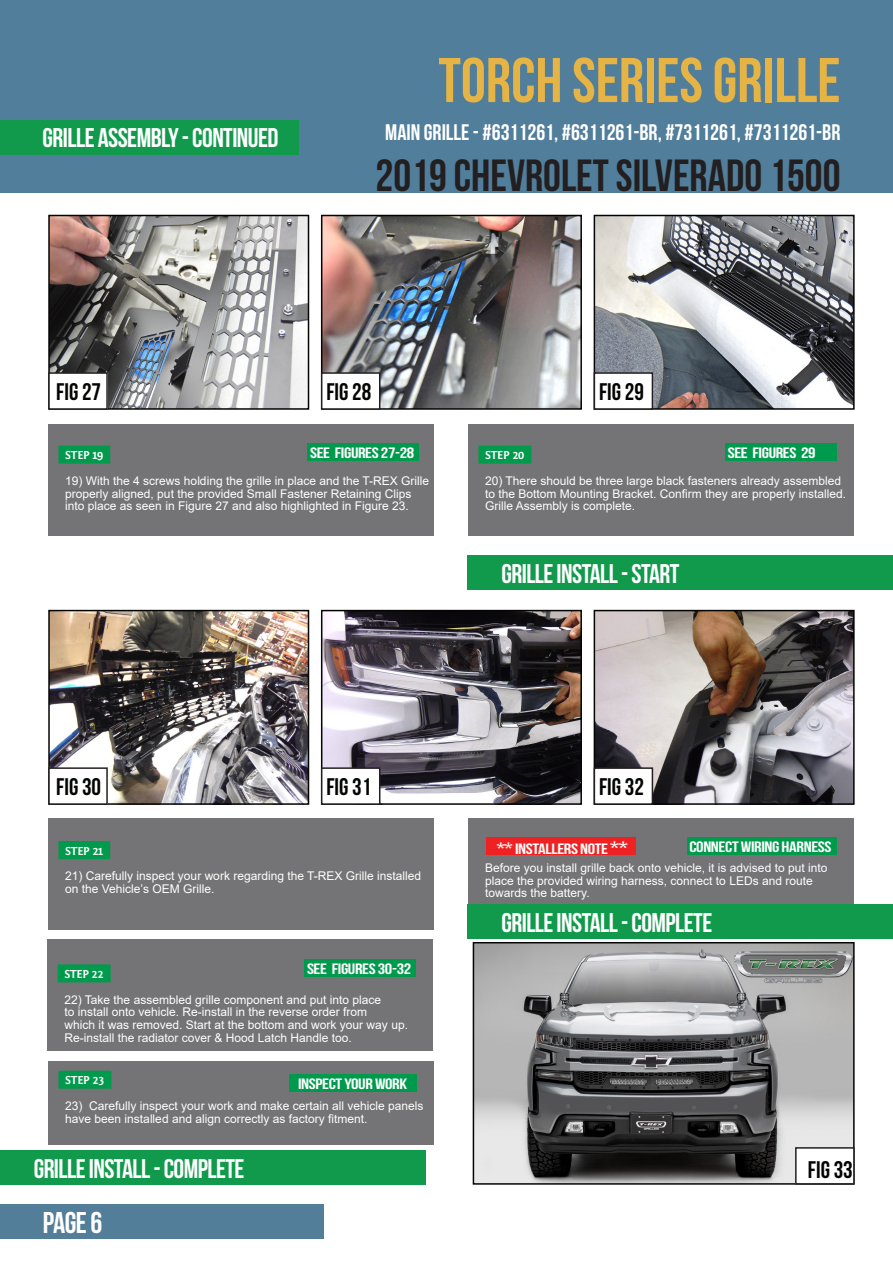
<style>
.page{position:relative;width:893px;height:1263px;background:#fff}
.page>*{position:absolute;margin:0;border:0;box-sizing:border-box;transform-origin:0 0}
.Normal_text{font:63px "Bebas Neue";color:#e6b345}
.Normal_text-2{font:45px "Bebas Neue";color:#231f20}
.Tech_data_title{font:30px "Bebas Neue";color:#fff}
.Tech_data_title-2{font:27px "Bebas Neue";letter-spacing:-.02em;color:#fff}
.Normal_text-3{font:24px "Bebas Neue";color:#040503}
.Normal_text-4{font:22.5px "Bebas Neue";color:#fff}
.Tech_data_title-3{font:15px "Bebas Neue";letter-spacing:-.02em;color:#fff;scale:1.25 1}
.Normal_text-5{font:12px/12.8px "Arial";color:#fff}
.Subtitle_normal{font:700 12px "Fontin Sans";letter-spacing:-.02em;color:#fff}
.s1{font-size:16.5px}
.s2{font-size:18px}
</style>
<div class="page">
<div style="left:0;top:0;width:893px;height:193px;background:#517e9b"></div>
<div style="left:0;top:120px;width:298px;height:34px;background:#119a4c"></div>
<div style="left:0;top:1204px;width:324px;height:34px;background:#537e9a"></div>
<div style="left:48px;top:818px;width:386px;height:112px;background:#747375"></div>
<div style="left:48px;top:424px;width:386px;height:112px;background:#747375"></div>
<div style="left:47px;top:940px;width:386px;height:111px;background:#747375"></div>
<div style="left:468px;top:424px;width:386px;height:112px;background:#747375"></div>
<div style="left:468px;top:818px;width:386px;height:112px;background:#747375"></div>
<div style="left:48px;top:1061px;width:386px;height:84px;background:#747375"></div>
<div style="left:59px;top:841px;width:51px;height:18px;background:#009a4d"></div>
<div style="left:59px;top:446px;width:51px;height:18px;background:#009a4d"></div>
<div style="left:58px;top:964px;width:53px;height:18px;background:#009a4d"></div>
<div style="left:478px;top:446px;width:53px;height:18px;background:#009a4d"></div>
<div style="left:59px;top:1071px;width:52px;height:18px;background:#009a4d"></div>
<img style="left:476px;top:945px;width:376px;height:237px">
<div style="left:473px;top:942px;width:382px;height:243px;border:2px solid #040503"></div>
<div style="left:796px;top:1148px;width:58px;height:36px;background:#fff"></div>
<div style="left:795px;top:1147px;width:60px;height:37px;border:2px solid #231f20"></div>
<div style="left:290px;top:1074px;width:127px;height:18px;background:#009a4d"></div>
<div style="left:305px;top:959px;width:111px;height:18px;background:#009a4d"></div>
<div style="left:725px;top:443px;width:112px;height:18px;background:#009a4d"></div>
<div style="left:687px;top:837px;width:150px;height:18px;background:#009a4d"></div>
<div style="left:486px;top:837px;width:150px;height:18px;background:#ee2123"></div>
<div style="left:308px;top:443px;width:111px;height:18px;background:#009a4d"></div>
<div style="left:467px;top:905px;width:426px;height:34px;background:#119a4c"></div>
<div style="left:467px;top:556px;width:426px;height:34px;background:#119a4c"></div>
<div style="left:0;top:1151px;width:426px;height:34px;background:#119a4c"></div>
<img style="left:51px;top:613px;width:255px;height:189px">
<div style="left:48px;top:610px;width:261px;height:195px;border:2px solid #040503"></div>
<img style="left:51px;top:218px;width:255px;height:189px">
<div style="left:48px;top:215px;width:261px;height:195px;border:2px solid #040503"></div>
<img style="left:324px;top:613px;width:255px;height:189px">
<div style="left:321px;top:610px;width:261px;height:195px;border:2px solid #040503"></div>
<img style="left:324px;top:218px;width:255px;height:189px">
<div style="left:321px;top:215px;width:261px;height:195px;border:2px solid #040503"></div>
<img style="left:597px;top:613px;width:255px;height:189px">
<div style="left:594px;top:610px;width:261px;height:195px;border:2px solid #040503"></div>
<img style="left:597px;top:218px;width:255px;height:189px">
<div style="left:594px;top:215px;width:261px;height:195px;border:2px solid #040503"></div>
<div style="left:49px;top:768px;width:58px;height:36px;background:#fff"></div>
<div style="left:48px;top:767px;width:60px;height:38px;border:2px solid #231f20"></div>
<div style="left:49px;top:373px;width:58px;height:36px;background:#fff"></div>
<div style="left:48px;top:372px;width:60px;height:38px;border:2px solid #231f20"></div>
<div style="left:322px;top:768px;width:58px;height:36px;background:#fff"></div>
<div style="left:321px;top:767px;width:59px;height:38px;border:2px solid #231f20"></div>
<div style="left:322px;top:373px;width:58px;height:36px;background:#fff"></div>
<div style="left:321px;top:372px;width:59px;height:38px;border:2px solid #231f20"></div>
<div style="left:594px;top:768px;width:58px;height:36px;background:#fff"></div>
<div style="left:594px;top:767px;width:59px;height:38px;border:2px solid #231f20"></div>
<div style="left:594px;top:373px;width:58px;height:36px;background:#fff"></div>
<div style="left:594px;top:372px;width:59px;height:38px;border:2px solid #231f20"></div>
<p class="Tech_data_title-2" style="left:43px;top:123px;width:238px">GRILLE ASSEMBLY - CONTINUED</p>
<p class="Normal_text" style="left:438px;top:46px;width:404px">TORCH SERIES GRILLE</p>
<p class="Normal_text-4" style="left:385px;top:120px;width:457px">MAIN GRILLE - #6311261, #6311261-BR, #7311261, #7311261-BR</p>
<p class="Normal_text-2" style="left:376px;top:151px;width:466px">2019 CHEVROLET SILVERADO 1500</p>
<p class="Normal_text-3" style="left:56px;top:378px;width:46px">FIG 27</p>
<p class="Normal_text-3" style="left:326px;top:378px;width:46px">FIG 28</p>
<p class="Normal_text-3" style="left:599px;top:378px;width:46px">FIG 29</p>
<p class="Tech_data_title-3" style="left:310px;top:445px;width:85px">SEE FIGURES 27-28</p>
<p class="Subtitle_normal" style="left:65px;top:449px;width:39px">STEP 19</p>
<p class="Normal_text-5" style="left:65px;top:474px;width:365px">19) With the 4 screws holding the grille in place and the T-REX Grille properly aligned, put the provided Small Fastener Retaining Clips into place as seen in Figure 27 and also highlighted in Figure 23.</p>
<p class="Tech_data_title-3" style="left:728px;top:445px;width:72px">SEE FIGURES 29</p>
<p class="Subtitle_normal" style="left:485px;top:449px;width:41px">STEP 20</p>
<p class="Normal_text-5" style="left:485px;top:474px;width:362px">20) There should be three large black fasteners already assembled to the Bottom Mounting Bracket. Confirm they are properly installed.<br>Grille Assembly is complete.</p>
<p class="Tech_data_title-2" style="left:501px;top:559px;width:180px">GRILLE INSTALL - START</p>
<p class="Normal_text-3" style="left:56px;top:774px;width:46px">FIG 30</p>
<p class="Normal_text-3" style="left:326px;top:774px;width:46px">FIG 31</p>
<p class="Subtitle_normal" style="left:65px;top:844px;width:39px">STEP 21</p>
<p class="Normal_text-5" style="left:65px;top:869px;width:357px">21) Carefully inspect your work regarding the T-REX Grille installed on the Vehicle’s OEM Grille.</p>
<p class="Tech_data_title-3" style="left:307px;top:960px;width:85px">SEE FIGURES 30-32</p>
<p class="Subtitle_normal" style="left:65px;top:967px;width:41px">STEP 22</p>
<p class="Normal_text-5" style="left:65px;top:993px;width:345px">22) Take the assembled grille component and put into place<br>to install onto vehicle. Re-install in the reverse order from<br>which it was removed. Start at the bottom and work your way up.<br>Re-install the radiator cover &amp; Hood Latch Handle too.</p>
<p class="Subtitle_normal" style="left:65px;top:1074px;width:41px">STEP 23</p>
<p class="Normal_text-5" style="left:65px;top:1099px;width:360px">23) Carefully inspect your work and make certain all vehicle panels have been installed and align correctly as factory fitment.</p>
<p class="Tech_data_title-3" style="left:298px;top:1076px;width:89px">INSPECT YOUR WORK</p>
<p class="Tech_data_title-2" style="left:34px;top:1154px;width:212px">GRILLE INSTALL - COMPLETE</p>
<p class="Tech_data_title" style="left:43px;top:1206px;width:61px">PAGE 6</p>
<p class="Normal_text-3" style="left:599px;top:774px;width:46px">FIG 32</p>
<p class="Tech_data_title-3" style="left:497px;top:841px;width:106px"><span class="s1">**</span> INSTALLERS NOTE <span class="s2">**</span></p>
<p class="Tech_data_title-3" style="left:689px;top:839px;width:115px">CONNECT WIRING HARNESS</p>
<p class="Normal_text-5" style="left:485px;top:861px;width:344px">Before you install grille back onto vehicle, it is advised to put into place the provided wiring harness, connect to LEDs and route towards the battery.</p>
<p class="Tech_data_title-2" style="left:501px;top:908px;width:212px">GRILLE INSTALL - COMPLETE</p>
<p class="Normal_text-3" style="left:808px;top:1156px;width:46px">FIG 33</p>
</div>
